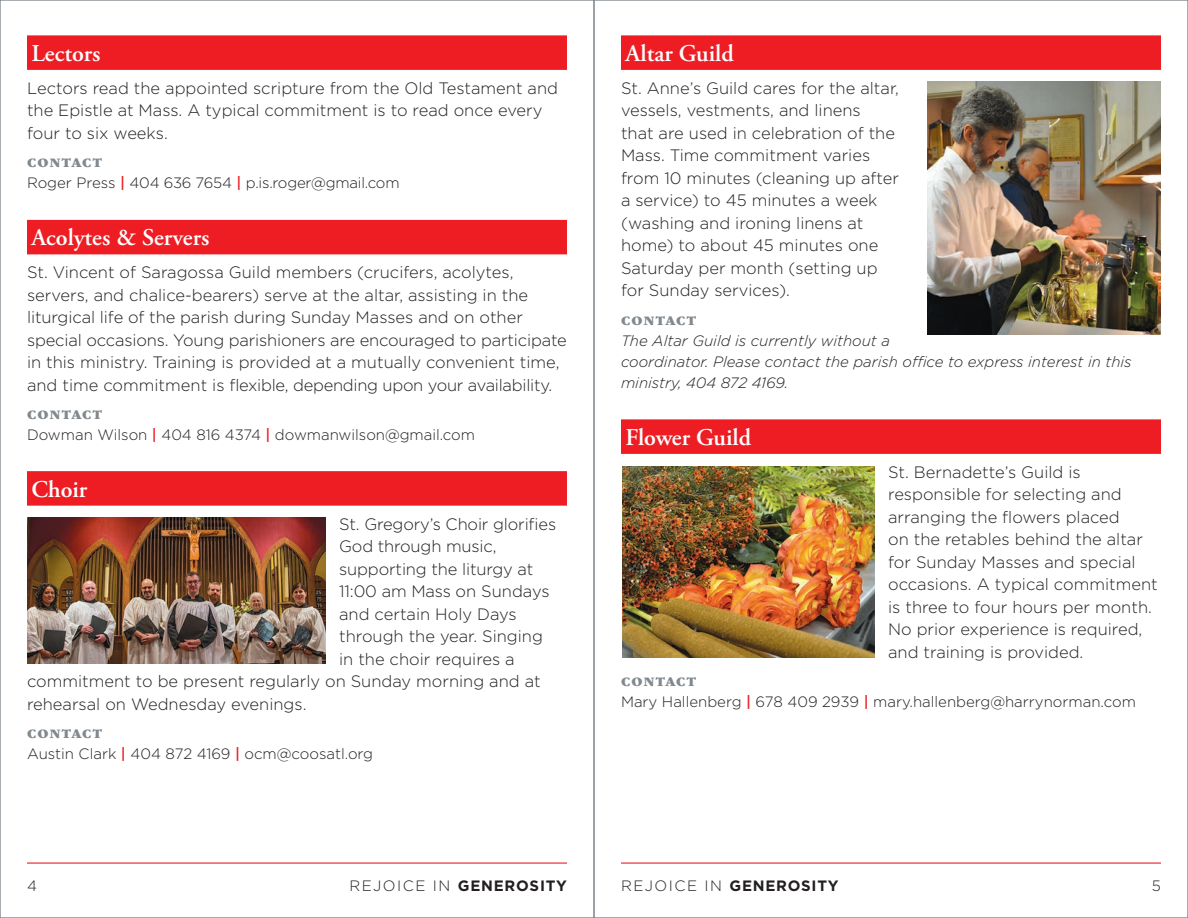
<style>
.page{position:relative;width:1188px;height:918px;background:#fff}
.page>*{position:absolute;margin:0;border:0;box-sizing:border-box;transform-origin:0 0}
.Guild_Name{font:600 24px "Adobe Garamond Pro";color:#fff}
.Basic_w_2pt_sp_befor{font:300 16.5px/22.5px "Gotham";color:#231f20}
.Contact_Information{font:300 15px "Gotham";color:#231f20}
.Contact_Information-2{font:italic 300 15px/21px "Gotham";color:#231f20}
.t1{font:700 15px "Gotham";letter-spacing:.05em;color:#231f20}
.Contact_line{font:13.5px "ITC Garamond Std Ult";letter-spacing:.1em;color:#81898e}
.s1{font-weight:500;color:#ee1d23}
.s2{font-weight:300}
</style>
<div class="page">
<hr style="left:27px;top:862px;width:540px;height:2px;background:#ee1d23">
<hr style="left:621px;top:862px;width:540px;height:2px;background:#ee1d23">
<div style="left:621px;top:35px;width:540px;height:35px;background:#ee1d23"></div>
<div style="left:621px;top:419px;width:540px;height:35px;background:#ee1d23"></div>
<div style="left:27px;top:35px;width:540px;height:35px;background:#ee1d23"></div>
<div style="left:27px;top:220px;width:540px;height:34px;background:#ee1d23"></div>
<div style="left:27px;top:471px;width:540px;height:35px;background:#ee1d23"></div>
<img style="left:27px;top:517px;width:299px;height:147px">
<img style="left:927px;top:81px;width:234px;height:253px">
<img style="left:622px;top:467px;width:253px;height:190px">
<p class="Guild_Name" style="left:32px;top:39px;width:71px">Lectors</p>
<p class="Basic_w_2pt_sp_befor" style="left:27px;top:76px;width:533px">Lectors read the appointed scripture from the Old Testament and the Epistle at Mass. A typical commitment is to read once every four to six weeks.</p>
<p class="Contact_line" style="left:27px;top:155px;width:76px">CONTACT</p>
<p class="Contact_Information" style="left:27px;top:174px;width:374px">Roger Press <span class="s1">|</span> 404 636 7654 <span class="s1">|</span> p.is.roger@gmail.com</p>
<p class="Guild_Name" style="left:32px;top:224px;width:179px">Acolytes &amp; Servers</p>
<p class="Basic_w_2pt_sp_befor" style="left:27px;top:261px;width:541px">St. Vincent of Saragossa Guild members (crucifers, acolytes, servers, and chalice-bearers) serve at the altar, assisting in the liturgical life of the parish during Sunday Masses and on other special occasions. Young parishioners are encouraged to participate in this ministry. Training is provided at a mutually convenient time, and time commitment is flexible, depending upon your availability.</p>
<p class="Contact_line" style="left:27px;top:407px;width:76px">CONTACT</p>
<p class="Contact_Information" style="left:27px;top:425px;width:450px">Dowman Wilson <span class="s1">|</span> 404 816 4374 <span class="s1">|</span> dowmanwilson@gmail.com</p>
<p class="Guild_Name" style="left:32px;top:475px;width:57px">Choir</p>
<p class="Basic_w_2pt_sp_befor" style="left:339px;top:512px;width:219px">St. Gregory’s Choir glorifies</p>
<p class="Basic_w_2pt_sp_befor" style="left:339px;top:535px;width:159px">God through music,</p>
<p class="Basic_w_2pt_sp_befor" style="left:339px;top:557px;width:196px">supporting the liturgy at</p>
<p class="Basic_w_2pt_sp_befor" style="left:339px;top:580px;width:212px">11:00 am Mass on Sundays</p>
<p class="Basic_w_2pt_sp_befor" style="left:339px;top:602px;width:179px">and certain Holy Days</p>
<p class="Basic_w_2pt_sp_befor" style="left:339px;top:625px;width:205px">through the year. Singing</p>
<p class="Basic_w_2pt_sp_befor" style="left:339px;top:647px;width:177px">in the choir requires a</p>
<p class="Basic_w_2pt_sp_befor" style="left:27px;top:670px;width:515px">commitment to be present regularly on Sunday morning and at</p>
<p class="Basic_w_2pt_sp_befor" style="left:27px;top:692px;width:281px">rehearsal on Wednesday evenings.</p>
<p class="Contact_line" style="left:27px;top:726px;width:76px">CONTACT</p>
<p class="Contact_Information" style="left:27px;top:744px;width:348px">Austin Clark <span class="s1">|</span> 404 872 4169 <span class="s1">|</span> ocm@coosatl.org</p>
<p class="Guild_Name" style="left:626px;top:39px;width:110px">Altar Guild</p>
<p class="Basic_w_2pt_sp_befor" style="left:621px;top:76px;width:280px">St. Anne’s Guild cares for the altar, vessels, vestments, and linens<br>that are used in celebration of the<br>Mass. Time commitment varies from 10 minutes (cleaning up after a service) to 45 minutes a week (washing and ironing linens at home) to about 45 minutes one<br>Saturday per month (setting up for Sunday services).</p>
<p class="Contact_line" style="left:621px;top:313px;width:76px">CONTACT</p>
<p class="Contact_Information-2" style="left:621px;top:330px;width:512px">The Altar Guild is currently without a<br>coordinator. Please contact the parish office to express interest in this ministry, 404 872 4169.</p>
<p class="Guild_Name" style="left:626px;top:423px;width:127px">Flower Guild</p>
<p class="Basic_w_2pt_sp_befor" style="left:888px;top:460px;width:271px">St. Bernadette’s Guild is responsible for selecting and arranging the flowers placed<br>on the retables behind the altar for Sunday Masses and special occasions. A typical commitment is three to four hours per month.<br>No prior experience is required, and training is provided.</p>
<p class="Contact_line" style="left:621px;top:674px;width:76px">CONTACT</p>
<p class="Contact_Information" style="left:621px;top:693px;width:516px">Mary Hallenberg <span class="s1">|</span> 678 409 2939 <span class="s1">|</span> mary.hallenberg@harrynorman.com</p>
<p class="Contact_Information" style="left:27px;top:876px;width:11px">4</p>
<p class="t1" style="left:349px;top:876px;width:219px"><span class="s2">REJOICE IN</span> GENEROSITY</p>
<p class="t1" style="left:621px;top:876px;width:219px"><span class="s2">REJOICE IN</span> GENEROSITY</p>
<p class="Contact_Information" style="left:1152px;top:876px;width:11px">5</p>
</div>
